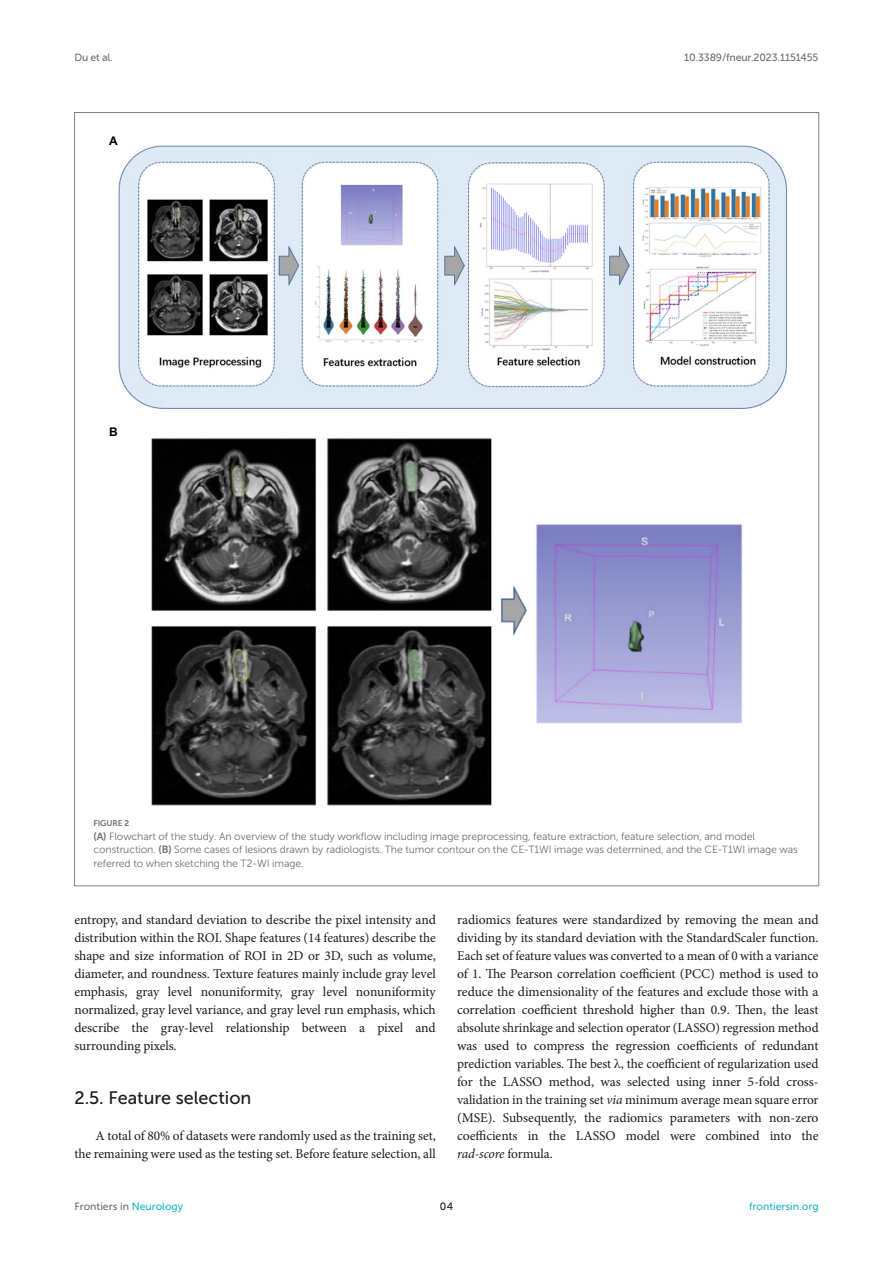
<style>
.page{position:relative;width:893px;height:1263px;background:#fff}
.page>*{position:absolute;margin:0;border:0;box-sizing:border-box;transform-origin:0 0}
.HEAD_2{font:18px "Museo Sans 500";color:#1b1c1b}
.TEXT_FLUSH{font:13.5px/18px "Minion Pro";letter-spacing:-.005em;color:#1b1c1b;text-align:justify}
.t1{font:700 12px "Arial";color:#000}
.FIG_LEG{font:10.5px/13.5px "Museo Sans 300";letter-spacing:-.01em;color:#706f70}
.t2{font:10.5px "Museo Sans 500";letter-spacing:-.015em;color:#706f70}
.t3{font:10.5px "Museo Sans 500";color:#1db5c3}
.t4{font:10.5px "Museo Sans 500";color:#1b1c1b}
.FIG_HD{font:8.25px "Museo Sans 700";letter-spacing:-.01em;color:#706f70}
.s1{font-family:"Museo Sans 700"}
.s2{font-family:"STIX General"}
.s3{font-style:italic}
.s4{color:#1db5c3}
</style>
<div class="page">
<img style="left:118px;top:145px;width:669px;height:661px">
<p class="t2" style="left:74px;top:51px;width:40px">Du et al.</p>
<p class="t2" style="left:684px;top:51px;width:136px">10.3389/fneur.2023.1151455</p>
<p class="t1" style="left:109px;top:132px;width:10px">A</p>
<p class="t1" style="left:109px;top:423px;width:10px">B</p>
<p class="FIG_HD" style="left:94px;top:819px;width:37px">FIGURE 2</p>
<p class="FIG_LEG" style="left:94px;top:829px;width:706px"><span class="s1">(A)</span> Flowchart of the study. An overview of the study workflow including image preprocessing, feature extraction, feature selection, and model construction. <span class="s1">(B)</span> Some cases of lesions drawn by radiologists. The tumor contour on the CE-T1WI image was determined, and the CE-T1WI image was referred to when sketching the T2-WI image.</p>
<p class="TEXT_FLUSH" style="left:74px;top:911px;width:363px">entropy, and standard deviation to describe the pixel intensity and distribution within the ROI. Shape features (14 features) describe the shape and size information of ROI in 2D or 3D, such as volume, diameter, and roundness. Texture features mainly include gray level emphasis, gray level nonuniformity, gray level nonuniformity normalized, gray level variance, and gray level run emphasis, which describe the gray-level relationship between a pixel and surrounding pixels.</p>
<p class="HEAD_2" style="left:74px;top:1088px;width:179px">2.5. Feature selection</p>
<p class="TEXT_FLUSH" style="left:74px;top:1127px;width:363px;text-align:right">A total of 80% of datasets were randomly used as the training set,<br>the remaining were used as the testing set. Before feature selection, all</p>
<p class="TEXT_FLUSH" style="left:457px;top:911px;width:363px">radiomics features were standardized by removing the mean and dividing by its standard deviation with the StandardScaler function.<br>Each set of feature values was converted to a mean of 0 with a variance of 1. The Pearson correlation coefficient (PCC) method is used to reduce the dimensionality of the features and exclude those with a correlation coefficient threshold higher than 0.9. Then, the least absolute shrinkage and selection operator (LASSO) regression method was used to compress the regression coefficients of redundant prediction variables. The best <span class="s2">λ</span>, the coefficient of regularization used for the LASSO method, was selected using inner 5-fold cross&shy;validation in the training set <span class="s3">via</span> minimum average mean square error (MSE). Subsequently, the radiomics parameters with non-zero coefficients in the LASSO model were combined into the <span class="s3">rad-score</span> formula.</p>
<p class="t2" style="left:74px;top:1200px;width:110px">Frontiers in <span class="s4">Neurology</span></p>
<p class="t4" style="left:440px;top:1200px;width:15px">04</p>
<p class="t3" style="left:749px;top:1200px;width:71px">frontiersin.org</p>
</div>
